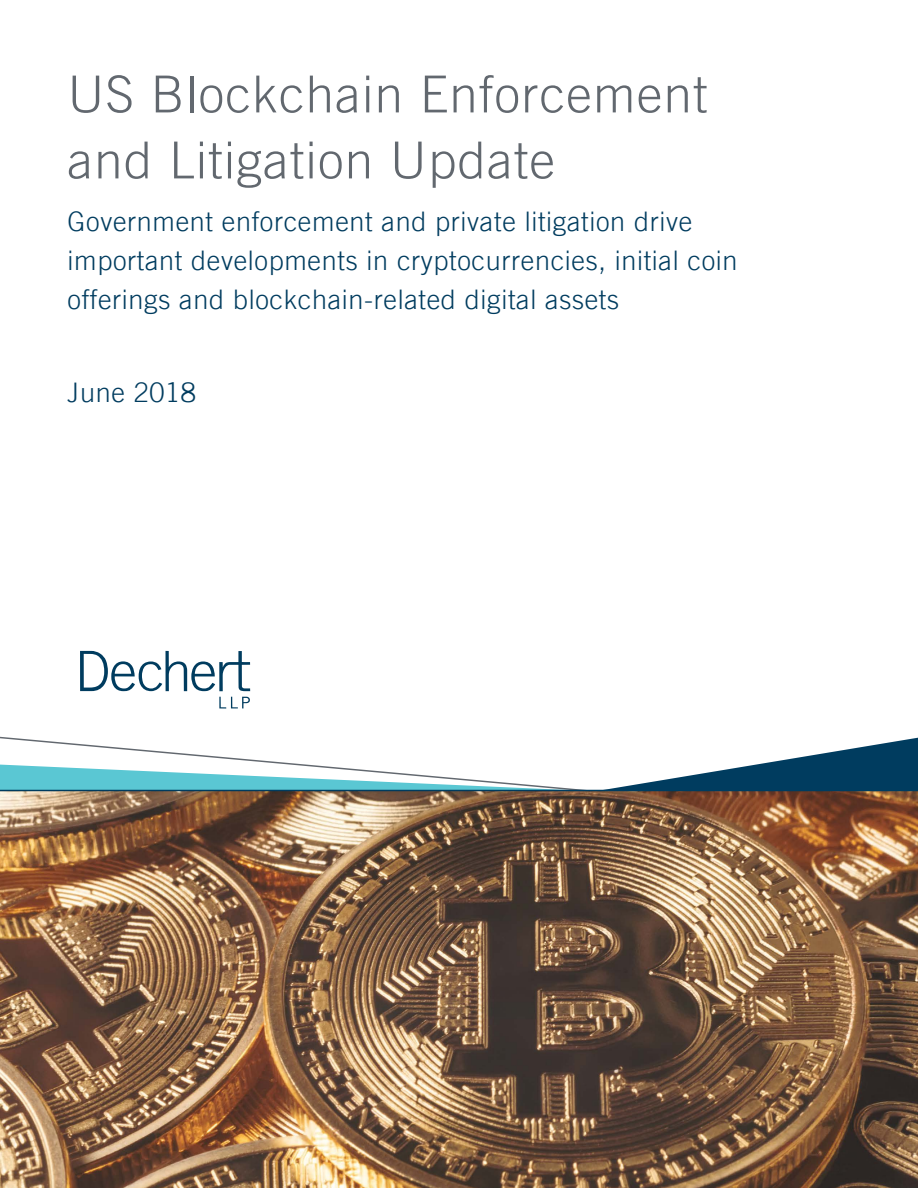
<style>
.page{position:relative;width:918px;height:1188px;background:#fff}
.page>*{position:absolute;margin:0;border:0;box-sizing:border-box;transform-origin:0 0}
.t1{font:72px "Dechert 2005";color:#003c5f}
.t2{font:300 51px/66px "Trade Gothic";letter-spacing:.025em;color:#62686f}
.t3{font:300 27px/39px "Trade Gothic";letter-spacing:.025em;color:#003c5f}
</style>
<div class="page">
<svg style="left:0;top:738px;width:918px;height:52px"></svg>
<img style="left:0;top:790px;width:918px;height:398px">
<h2 class="t2" style="left:68px;top:61px;width:641px">US Blockchain Enforcement and Litigation Update</h2>
<p class="t3" style="left:68px;top:201px;width:672px">Government enforcement and private litigation drive important developments in cryptocurrencies, initial coin offerings and blockchain-related digital assets</p>
<p class="t3" style="left:68px;top:372px;width:130px">June 2018</p>
<h1 class="t1" style="left:80px;top:642px;width:180px">D</h1>
</div>
